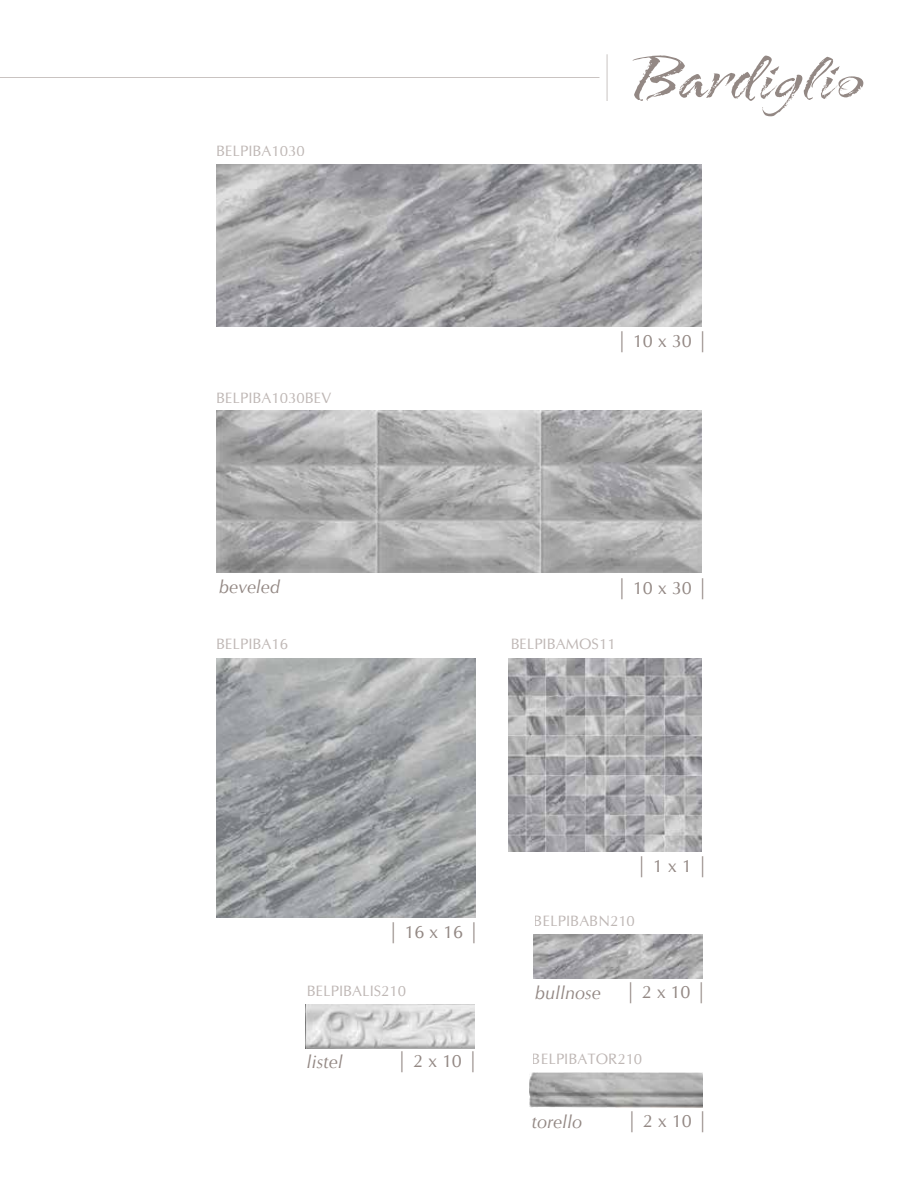
<style>
.page{position:relative;width:918px;height:1188px;background:#fff}
.page>*{position:absolute;margin:0;border:0;box-sizing:border-box;transform-origin:0 0}
.t1{font:72px "Arid ITCTT";color:#938884}
.t2{font:18px "CG Omega";color:#938884}
.t3{font:italic 18px "CG Omega";color:#938884}
.t4{font:15px "CG Omega";color:#a99f9c}
.s1{font-size:21px}
.s2{font-style:normal;font-size:21px}
.s3{font-style:normal}
</style>
<div class="page">
<hr style="left:0;top:77px;width:599px;height:1px;background:#938884">
<hr style="left:607px;top:54px;width:1px;height:47px;background:#938884">
<img style="left:216px;top:165px;width:486px;height:162px">
<img style="left:216px;top:411px;width:486px;height:162px">
<img style="left:216px;top:658px;width:259px;height:259px">
<img style="left:533px;top:934px;width:169px;height:44px">
<img style="left:508px;top:658px;width:194px;height:194px">
<img style="left:530px;top:1073px;width:173px;height:34px">
<img style="left:306px;top:1005px;width:168px;height:44px">
<p class="t4" style="left:216px;top:142px;width:90px">BELPIBA1030</p>
<p class="t4" style="left:216px;top:388px;width:117px">BELPIBA1030BEV</p>
<p class="t3" style="left:219px;top:576px;width:62px">beveled</p>
<p class="t4" style="left:216px;top:635px;width:74px">BELPIBA16</p>
<h1 class="t1" style="left:635px;top:39px;width:230px">Bardiglio</h1>
<p class="t2" style="left:617px;top:330px;width:93px"><span class="s1">|</span> 10 x 30 <span class="s1">|</span></p>
<p class="t2" style="left:617px;top:577px;width:93px"><span class="s1">|</span> 10 x 30 <span class="s1">|</span></p>
<p class="t4" style="left:510px;top:635px;width:107px">BELPIBAMOS11</p>
<p class="t2" style="left:637px;top:855px;width:73px"><span class="s1">|</span> 1 x 1 <span class="s1">|</span></p>
<p class="t2" style="left:388px;top:921px;width:93px"><span class="s1">|</span> 16 x 16 <span class="s1">|</span></p>
<p class="t4" style="left:534px;top:911px;width:103px">BELPIBABN210</p>
<p class="t4" style="left:307px;top:982px;width:101px">BELPIBALIS210</p>
<p class="t3" style="left:535px;top:982px;width:173px">bullnose <span class="s2">|</span> <span class="s3">2 x 10</span> <span class="s2">|</span></p>
<p class="t3" style="left:307px;top:1051px;width:38px">listel</p>
<p class="t2" style="left:397px;top:1051px;width:83px"><span class="s1">|</span> 2 x 10 <span class="s1">|</span></p>
<p class="t4" style="left:532px;top:1050px;width:112px">BELPIBATOR210</p>
<p class="t3" style="left:532px;top:1111px;width:52px">torello</p>
<p class="t2" style="left:627px;top:1111px;width:83px"><span class="s1">|</span> 2 x 10 <span class="s1">|</span></p>
</div>
